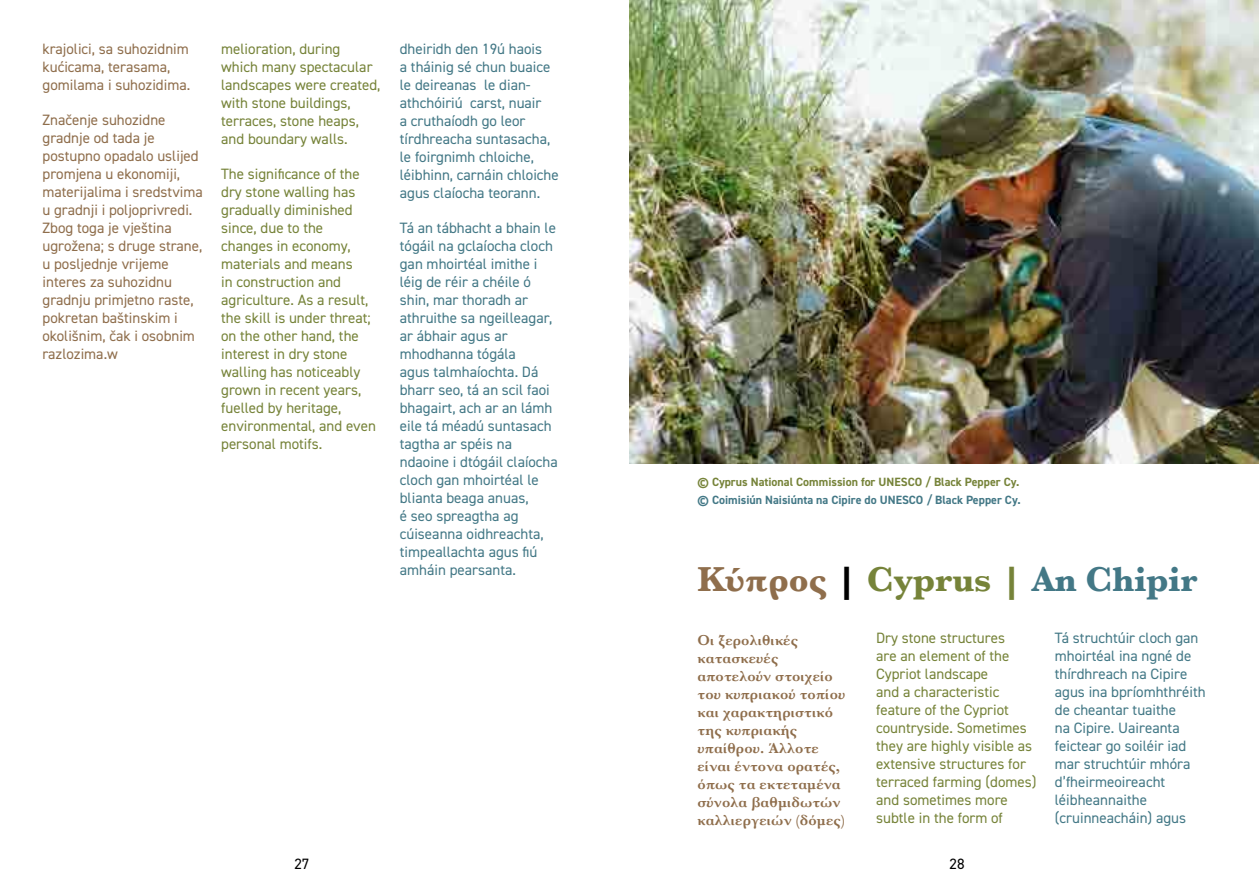
<style>
.page{position:relative;width:1259px;height:893px;background:#fff}
.page>*{position:absolute;margin:0;border:0;box-sizing:border-box;transform-origin:0 0}
.t1{font:700 36px "Baskerville";color:#437886}
.t2{font:15px/18px "DIN2014";color:#437886}
.t3{font:15px/18px "DIN2014";color:#768339}
.t4{font:15px/18px "DIN2014";color:#8f6e4c}
.t5{font:600 15px/18px "Baskerville";letter-spacing:.01em;color:#8f6e4c}
.t6{font:15px "DIN2014";color:#000}
.t7{font:700 12px "DIN2014";color:#437886}
.t8{font:700 12px "DIN2014";color:#768339}
.s1{color:#8f6e4c}
.s2{color:#000}
.s3{color:#768339}
</style>
<div class="page">
<img style="left:629px;top:0;width:630px;height:464px">
<p class="t4" style="left:43px;top:40px;width:149px">krajolici, sa suhozidnim kućicama, terasama, gomilama i suhozidima.</p>
<p class="t4" style="left:43px;top:111px;width:162px">Značenje suhozidne gradnje od tada je postupno opadalo uslijed promjena u ekonomiji, materijalima i sredstvima u gradnji i poljoprivredi.<br>Zbog toga je vještina ugrožena; s druge strane, u posljednje vrijeme interes za suhozidnu gradnju primjetno raste, pokretan baštinskim i okolišnim, čak i osobnim razlozima.w</p>
<p class="t3" style="left:221px;top:40px;width:161px">melioration, during which many spectacular landscapes were created, with stone buildings, terraces, stone heaps, and boundary walls.</p>
<p class="t3" style="left:221px;top:165px;width:156px">The significance of the dry stone walling has gradually diminished since, due to the changes in economy, materials and means<br>in construction and agriculture. As a result, the skill is under threat; on the other hand, the interest in dry stone walling has noticeably grown in recent years, fuelled by heritage, environmental, and even personal motifs.</p>
<p class="t2" style="left:400px;top:40px;width:160px">dheiridh den 19ú haois<br>a tháinig sé chun buaice le deireanas le dian&shy;athchóiriú carst, nuair<br>a cruthaíodh go leor tírdhreacha suntasacha, le foirgnimh chloiche, léibhinn, carnáin chloiche agus claíocha teorann.</p>
<p class="t2" style="left:400px;top:219px;width:159px">Tá an tábhacht a bhain le tógáil na gclaíocha cloch gan mhoirtéal imithe i léig de réir a chéile ó shin, mar thoradh ar athruithe sa ngeilleagar, ar ábhair agus ar mhodhanna tógála<br>agus talmhaíochta. Dá bharr seo, tá an scil faoi bhagairt, ach ar an lámh eile tá méadú suntasach tagtha ar spéis na ndaoine i dtógáil claíocha cloch gan mhoirtéal le blianta beaga anuas,<br>é seo spreagtha ag cúiseanna oidhreachta, timpeallachta agus fiú amháin pearsanta.</p>
<p class="t8" style="left:697px;top:473px;width:323px">© Cyprus National Commission for UNESCO / Black Pepper Cy.</p>
<p class="t7" style="left:697px;top:492px;width:325px">© Coimisiún Naisiúnta na Cipire do UNESCO / Black Pepper Cy.</p>
<h1 class="t1" style="left:697px;top:554px;width:502px"><span class="s1">Κύπρος</span> <span class="s2">|</span> <span class="s3">Cyprus |</span> An Chipir</h1>
<p class="t5" style="left:697px;top:631px;width:149px">Οι ξερολιθικές κατασκευές αποτελούν στοιχείο του κυπριακού τοπίου και χαρακτηριστικό της κυπριακής υπαίθρου. Άλλοτε είναι έντονα ορατές, όπως τα εκτεταμένα σύνολα βαθμιδωτών καλλιεργειών (δόμες)</p>
<p class="t3" style="left:876px;top:629px;width:162px">Dry stone structures<br>are an element of the<br>Cypriot landscape<br>and a characteristic feature of the Cypriot countryside. Sometimes they are highly visible as extensive structures for terraced farming (domes) and sometimes more subtle in the form of</p>
<p class="t2" style="left:1055px;top:629px;width:152px">Tá struchtúir cloch gan mhoirtéal ina ngné de thírdhreach na Cipire agus ina bpríomhthréith de cheantar tuaithe<br>na Cipire. Uaireanta feictear go soiléir iad mar struchtúir mhóra d’fheirmeoireacht léibheannaithe (cruinneacháin) agus</p>
<p class="t6" style="left:294px;top:855px;width:16px">27</p>
<p class="t6" style="left:949px;top:855px;width:16px">28</p>
</div>
